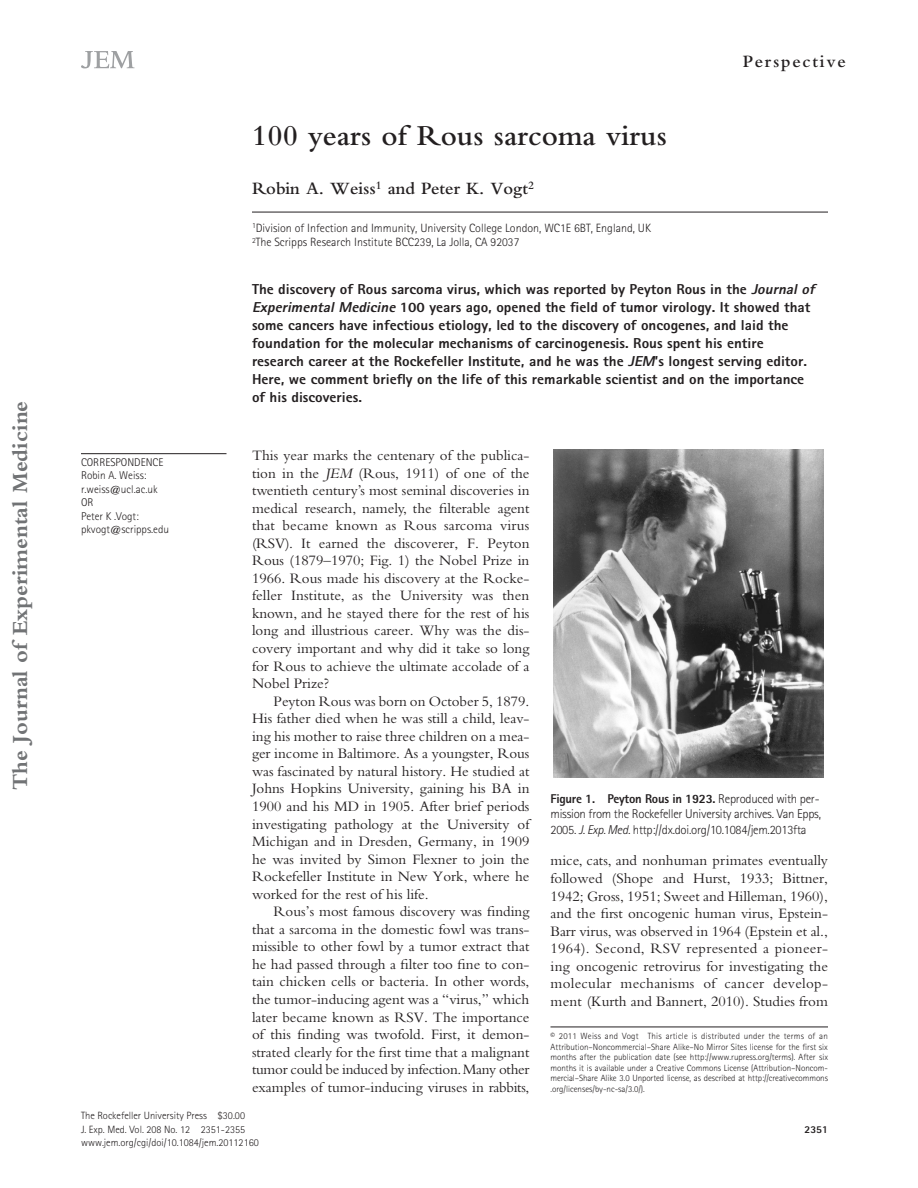
<style>
.page{position:relative;width:918px;height:1188px;background:#fff}
.page>*{position:absolute;margin:0;border:0;box-sizing:border-box;transform-origin:0 0}
.t1{font:600 30px "Bembo Std";color:#231f20}
.t2{font:700 22.5px "Bembo";color:#717375}
.t3{font:600 18px "Bembo Std";color:#231f20}
.t4{font:600 18px "Bembo Std";letter-spacing:.1em;color:#231f20}
.t5{font:15px/17.5px "Bembo Std";color:#231f20;text-align:justify}
.t6{font:800 14.4px/18px "Rotis Sans Serif Std";color:#231f20;scale:1.05 1}
.t7{font:300 12.75px/15.8px "Rotis Sans Serif Std";letter-spacing:-.02em;color:#231f20;text-align:justify}
.t8{font:300 12px/14.5px "Rotis Sans Serif Std";color:#231f20}
.t9{font:300 11.25px/13.5px "Rotis Sans Serif Std";color:#231f20}
.t10{font:300 10.5px/13.5px "Rotis Sans Serif Std";color:#231f20}
.t11{font:800 10.5px "Rotis Sans Serif Std";color:#231f20}
.t12{font:300 9px/10.5px "Rotis Sans Serif Std";letter-spacing:-.01em;color:#231f20;text-align:justify}
.s1{font-style:italic}
.s2{font-weight:800}
</style>
<div class="page">
<svg style="left:81px;top:51px;width:53px;height:17px"></svg>
<hr style="left:81px;top:453px;width:145px;height:1px;background:#231f20">
<hr style="left:252px;top:212px;width:576px;height:1px;background:#231f20">
<hr style="left:550px;top:1027px;width:278px;height:1px;background:#231f20">
<img style="left:554px;top:450px;width:270px;height:327px">
<h2 class="t2" style="left:12px;top:790px;width:391px;rotate:-90deg">The Journal of Experimental Medicine</h2>
<p class="t4" style="left:743px;top:51px;width:105px">Perspective</p>
<p class="t9" style="left:81px;top:455px;width:90px">CORRESPONDENCE<br>Robin A. Weiss: r.weiss@ucl.ac.uk<br>OR<br>Peter K .Vogt: pkvogt@scripps.edu</p>
<h1 class="t1" style="left:252px;top:119px;width:416px">100 years of Rous sarcoma virus</h1>
<p class="t3" style="left:252px;top:179px;width:284px">Robin A. Weiss<sup>1</sup> and Peter K. Vogt<sup>2</sup></p>
<p class="t8" style="left:252px;top:220px;width:401px"><sup>1</sup>Division of Infection and Immunity, University College London, WC1E 6BT, England, UK<br><sup>2</sup>The Scripps Research Institute BCC239, La Jolla, CA 92037</p>
<p class="t6" style="left:252px;top:280px;width:537px">The discovery of Rous sarcoma virus, which was reported by Peyton Rous in the <span class="s1">Journal of Experimental Medicine</span> 100 years ago, opened the field of tumor virology. It showed that some cancers have infectious etiology, led to the discovery of oncogenes, and laid the foundation for the molecular mechanisms of carcinogenesis. Rous spent his entire research career at the Rockefeller Institute, and he was the <span class="s1">JEM</span>’s longest serving editor.<br>Here, we comment briefly on the life of this remarkable scientist and on the importance of his discoveries.</p>
<p class="t5" style="left:252px;top:446px;width:279px">This year marks the centenary of the publica&shy;tion in the <span class="s1">JEM</span> (Rous, 1911) of one of the twentieth century’s most seminal discoveries in medical research, namely, the filterable agent that became known as Rous sarcoma virus (RSV). It earned the discoverer, F. Peyton Rous (1879–1970; Fig. 1) the Nobel Prize in 1966. Rous made his discovery at the Rocke&shy;feller Institute, as the University was then known, and he stayed there for the rest of his long and illustrious career. Why was the dis&shy;covery important and why did it take so long for Rous to achieve the ultimate accolade of a Nobel Prize?</p>
<p class="t5" style="left:252px;top:692px;width:279px;text-indent:22px">Peyton Rous was born on October 5, 1879.<br>His father died when he was still a child, leav&shy;ing his mother to raise three children on a mea&shy;ger income in Baltimore. As a youngster, Rous was fascinated by natural history. He studied at Johns Hopkins University, gaining his BA in 1900 and his MD in 1905. After brief periods investigating pathology at the University of Michigan and in Dresden, Germany, in 1909 he was invited by Simon Flexner to join the Rockefeller Institute in New York, where he worked for the rest of his life.</p>
<p class="t5" style="left:252px;top:903px;width:279px;text-indent:22px">Rous’s most famous discovery was finding that a sarcoma in the domestic fowl was trans&shy;missible to other fowl by a tumor extract that he had passed through a filter too fine to con&shy;tain chicken cells or bacteria. In other words, the tumor-inducing agent was a “virus,” which later became known as RSV. The importance of this finding was twofold. First, it demon&shy;strated clearly for the first time that a malignant tumor could be induced by infection. Many other examples of tumor-inducing viruses in rabbits,</p>
<p class="t7" style="left:550px;top:790px;width:272px"><span class="s2">Figure 1. Peyton Rous in 1923.</span> Reproduced with per&shy;mission from the Rockefeller University archives. Van Epps, 2005. <span class="s1">J. Exp. Med.</span> http://dx.doi.org/10.1084/jem.2013fta</p>
<p class="t5" style="left:550px;top:852px;width:279px">mice, cats, and nonhuman primates eventually followed (Shope and Hurst, 1933; Bittner, 1942; Gross, 1951; Sweet and Hilleman, 1960), and the first oncogenic human virus, Epstein-Barr virus, was observed in 1964 (Epstein et al., 1964). Second, RSV represented a pioneer&shy;ing oncogenic retrovirus for investigating the molecular mechanisms of cancer develop&shy;ment (Kurth and Bannert, 2010). Studies from</p>
<p class="t12" style="left:550px;top:1031px;width:279px">© 2011 Weiss and Vogt This article is distributed under the terms of an Attribution–Noncommercial–Share Alike–No Mirror Sites license for the first six months after the publication date (see http://www.rupress.org/terms). After six months it is available under a Creative Commons License (Attribution–Noncom&shy;mercial–Share Alike 3.0 Unported license, as described at http://creativecommons .org/licenses/by-nc-sa/3.0/).</p>
<p class="t10" style="left:81px;top:1109px;width:179px">The Rockefeller University Press $30.00<br>J. Exp. Med. Vol. 208 No. 12 2351-2355 www.jem.org/cgi/doi/10.1084/jem.20112160</p>
<p class="t11" style="left:805px;top:1122px;width:25px">2351</p>
</div>
